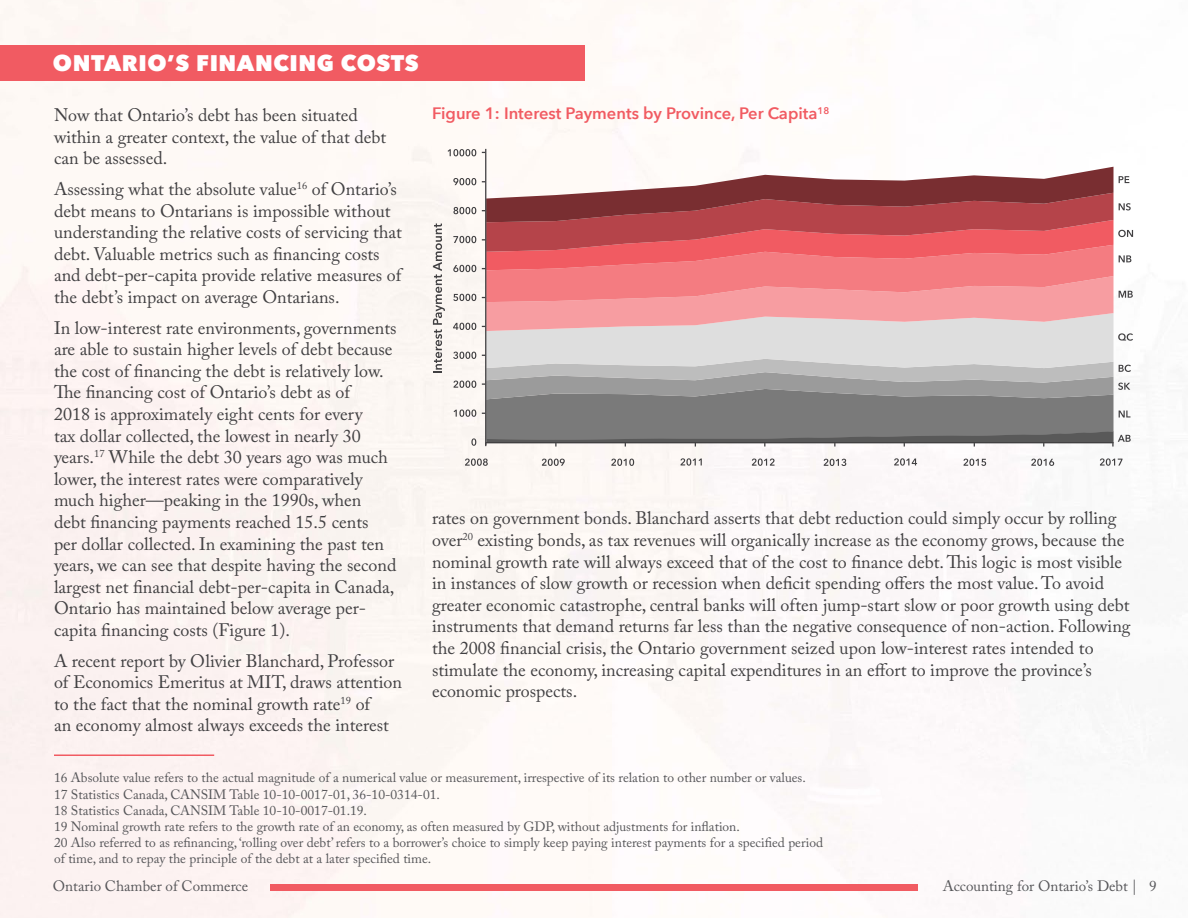
<style>
.page{position:relative;width:1188px;height:918px;background:#fff}
.page>*{position:absolute;margin:0;border:0;box-sizing:border-box;transform-origin:0 0}
.Section_Title{font:800 22.5px "Avenir Next";letter-spacing:.025em;color:#fff}
.Body_Copy{font:18px/21.6px "Adobe Caslon Pro";color:#414042}
.Figure{font:600 16.5px "Avenir Next";color:#f15b62}
.t1{font:15px "Adobe Caslon Pro";color:#565659}
.Footnotes{font:13.5px/16.2px "Adobe Caslon Pro";color:#565659}
</style>
<div class="page">
<div style="left:0;top:0;width:1154px;height:918px;background:#fdf9f6"></div>
<div style="left:270px;top:885px;width:648px;height:6px;background:#f15b62"></div>
<div style="left:0;top:46px;width:585px;height:35px;background:#f15b62"></div>
<svg style="left:448px;top:149px;width:28px;height:7px"></svg>
<svg style="left:453px;top:178px;width:23px;height:7px"></svg>
<svg style="left:453px;top:207px;width:23px;height:7px"></svg>
<svg style="left:453px;top:236px;width:23px;height:7px"></svg>
<svg style="left:453px;top:265px;width:23px;height:7px"></svg>
<svg style="left:453px;top:294px;width:23px;height:7px"></svg>
<svg style="left:453px;top:323px;width:23px;height:7px"></svg>
<svg style="left:453px;top:352px;width:23px;height:7px"></svg>
<svg style="left:454px;top:381px;width:22px;height:7px"></svg>
<svg style="left:454px;top:409px;width:22px;height:8px"></svg>
<svg style="left:471px;top:438px;width:5px;height:8px"></svg>
<svg style="left:465px;top:459px;width:23px;height:7px"></svg>
<svg style="left:542px;top:459px;width:23px;height:7px"></svg>
<svg style="left:611px;top:459px;width:23px;height:7px"></svg>
<svg style="left:681px;top:458px;width:21px;height:8px"></svg>
<svg style="left:752px;top:459px;width:23px;height:7px"></svg>
<svg style="left:824px;top:459px;width:22px;height:7px"></svg>
<svg style="left:894px;top:458px;width:23px;height:8px"></svg>
<svg style="left:964px;top:459px;width:22px;height:7px"></svg>
<svg style="left:1031px;top:459px;width:23px;height:7px"></svg>
<svg style="left:1100px;top:458px;width:22px;height:8px"></svg>
<hr style="left:485px;top:149px;width:1px;height:296px;background:#414042">
<svg style="left:433px;top:223px;width:12px;height:150px"></svg>
<svg style="left:482px;top:167px;width:651px;height:280px;background:#c28e90"></svg>
<hr style="left:54px;top:754px;width:160px;height:2px;background:#f15b62">
<p class="Section_Title" style="left:53px;top:49px;width:367px">ONTARIO’S FINANCING COSTS</p>
<p class="Body_Copy" style="left:54px;top:104px;width:334px">Now that Ontario’s debt has been situated within a greater context, the value of that debt can be assessed.</p>
<p class="Body_Copy" style="left:54px;top:178px;width:350px">Assessing what the absolute value<sup>16</sup> of Ontario’s debt means to Ontarians is impossible without understanding the relative costs of servicing that debt. Valuable metrics such as financing costs and debt-per-capita provide relative measures of the debt’s impact on average Ontarians.</p>
<p class="Body_Copy" style="left:54px;top:317px;width:344px">In low-interest rate environments, governments are able to sustain higher levels of debt because the cost of financing the debt is relatively low.<br>The financing cost of Ontario’s debt as of<br>2018 is approximately eight cents for every<br>tax dollar collected, the lowest in nearly 30 years.<sup>17</sup> While the debt 30 years ago was much lower, the interest rates were comparatively much higher—peaking in the 1990s, when debt financing payments reached 15.5 cents<br>per dollar collected. In examining the past ten years, we can see that despite having the second largest net financial debt-per-capita in Canada, Ontario has maintained below average per&shy;capita financing costs (Figure 1).</p>
<p class="Body_Copy" style="left:54px;top:650px;width:349px">A recent report by Olivier Blanchard, Professor of Economics Emeritus at MIT, draws attention to the fact that the nominal growth rate<sup>19</sup> of<br>an economy almost always exceeds the interest</p>
<p class="Figure" style="left:432px;top:99px;width:399px">Figure 1: Interest Payments by Province, Per Capita<sup>18</sup></p>
<p class="Body_Copy" style="left:432px;top:507px;width:700px">rates on government bonds. Blanchard asserts that debt reduction could simply occur by rolling over<sup>20</sup> existing bonds, as tax revenues will organically increase as the economy grows, because the nominal growth rate will always exceed that of the cost to finance debt. This logic is most visible in instances of slow growth or recession when deficit spending offers the most value. To avoid greater economic catastrophe, central banks will often jump-start slow or poor growth using debt instruments that demand returns far less than the negative consequence of non-action. Following the 2008 financial crisis, the Ontario government seized upon low-interest rates intended to stimulate the economy, increasing capital expenditures in an effort to improve the province’s economic prospects.</p>
<p class="Footnotes" style="left:54px;top:770px;width:753px">16 Absolute value refers to the actual magnitude of a numerical value or measurement, irrespective of its relation to other number or values.</p>
<p class="Footnotes" style="left:54px;top:786px;width:387px">17 Statistics Canada, CANSIM Table 10-10-0017-01, 36-10-0314-01.</p>
<p class="Footnotes" style="left:54px;top:802px;width:315px">18 Statistics Canada, CANSIM Table 10-10-0017-01.19.</p>
<p class="Footnotes" style="left:54px;top:818px;width:687px">19 Nominal growth rate refers to the growth rate of an economy, as often measured by GDP, without adjustments for inflation.</p>
<p class="Footnotes" style="left:54px;top:834px;width:771px">20 Also referred to as refinancing, ‘rolling over debt’ refers to a borrower’s choice to simply keep paying interest payments for a specified period of time, and to repay the principle of the debt at a later specified time.</p>
<p class="t1" style="left:53px;top:877px;width:197px">Ontario Chamber of Commerce</p>
<p class="t1" style="left:943px;top:877px;width:215px">Accounting for Ontario’s Debt | 9</p>
</div>
